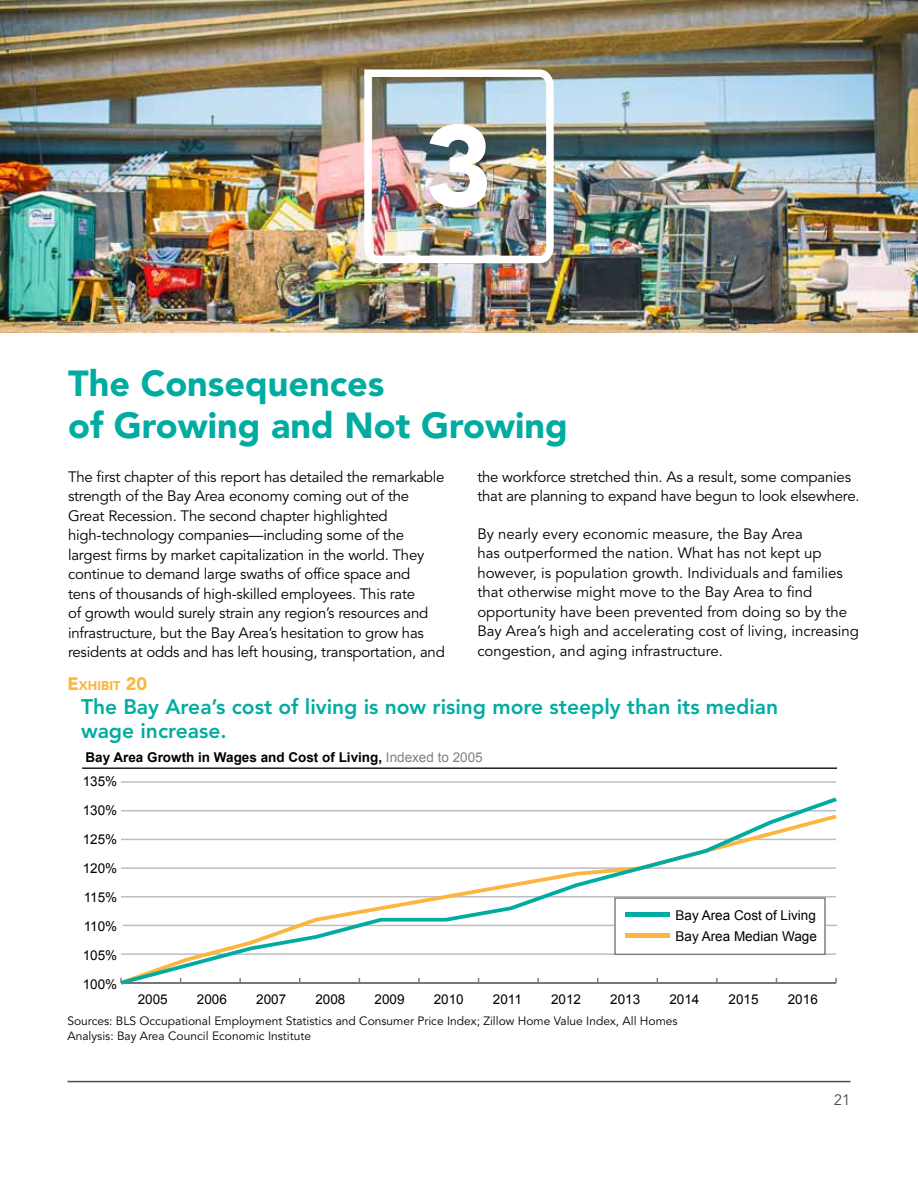
<style>
.page{position:relative;width:918px;height:1188px;background:#fff}
.page>*{position:absolute;margin:0;border:0;box-sizing:border-box;transform-origin:0 0}
.t1{font:900 114.45px "Avenir LT Std";color:#fff}
.t2{font:900 36px/42px "Avenir LT Std";color:#00aca1}
.t3{font:800 21px/24px "Avenir LT Std";color:#00aca1}
.t4{font:15px/19.5px "Avenir LT Std";letter-spacing:-.015em;color:#000}
.t5{font:15px "Avenir LT Std";color:#4d4d4f}
.t6{font:13.5px/21.5px "Arial";color:#000}
.t7{font:700 13.5px "Arial";color:#000}
.t8{font:900 12.6px "Avenir LT Std";color:#fcb53d}
.t9{font:12px/15px "Avenir LT Std";color:#000}
.s1{font-size:18px}
.s2{font-weight:400;color:#7e8083}
</style>
<div class="page">
<hr style="left:68px;top:1081px;width:782px;height:1px;background:#4d4d4f">
<img style="left:0;top:0;width:918px;height:333px">
<img style="left:361px;top:66px;width:196px;height:201px">
<hr style="left:82px;top:767px;width:755px;height:2px;background:#231f20">
<hr style="left:121px;top:781px;width:715px;height:2px;background:#bcbec0">
<svg style="left:120px;top:798px;width:717px;height:187px"></svg>
<div style="left:615px;top:898px;width:210px;height:56px;background:#fff"></div>
<div style="left:614px;top:897px;width:212px;height:58px;border:2px solid #7e8083"></div>
<div style="left:625px;top:912px;width:45px;height:5px;background:#00aca1"></div>
<hr style="left:625px;top:934px;width:45px;height:4px;background:#fcb53e">
<h1 class="t1" style="left:425px;top:97px;width:69px">3</h1>
<h2 class="t2" style="left:68px;top:362px;width:501px">The Consequences<br>of Growing and Not Growing</h2>
<p class="t4" style="left:68px;top:467px;width:378px">The first chapter of this report has detailed the remarkable strength of the Bay Area economy coming out of the Great Recession. The second chapter highlighted high-technology companies—including some of the largest firms by market capitalization in the world. They continue to demand large swaths of office space and<br>tens of thousands of high-skilled employees. This rate<br>of growth would surely strain any region’s resources and infrastructure, but the Bay Area’s hesitation to grow has residents at odds and has left housing, transportation, and</p>
<p class="t4" style="left:477px;top:467px;width:384px">the workforce stretched thin. As a result, some companies that are planning to expand have begun to look elsewhere.</p>
<p class="t4" style="left:477px;top:524px;width:383px">By nearly every economic measure, the Bay Area<br>has outperformed the nation. What has not kept up however, is population growth. Individuals and families that otherwise might move to the Bay Area to find opportunity have been prevented from doing so by the Bay Area’s high and accelerating cost of living, increasing congestion, and aging infrastructure.</p>
<p class="t8" style="left:68px;top:678px;width:81px"><span class="s1">E</span>xhibit <span class="s1">20</span></p>
<h3 class="t3" style="left:81px;top:695px;width:699px">The Bay Area’s cost of living is now rising more steeply than its median wage increase.</h3>
<p class="t7" style="left:85px;top:748px;width:399px">Bay Area Growth in Wages and Cost of Living, <span class="s2">Indexed to 2005</span></p>
<p class="t6" style="left:83px;top:770px;width:36px">135%</p>
<p class="t6" style="left:83px;top:799px;width:36px">130%</p>
<p class="t6" style="left:83px;top:828px;width:36px">125%</p>
<p class="t6" style="left:83px;top:857px;width:36px">120%</p>
<p class="t6" style="left:84px;top:886px;width:35px">115%</p>
<p class="t6" style="left:84px;top:916px;width:35px">110%</p>
<p class="t6" style="left:83px;top:945px;width:36px">105%</p>
<p class="t6" style="left:83px;top:974px;width:36px">100%</p>
<p class="t6" style="left:676px;top:904px;width:143px">Bay Area Cost of Living<br>Bay Area Median Wage</p>
<p class="t6" style="left:138px;top:988px;width:32px">2005</p>
<p class="t6" style="left:197px;top:988px;width:32px">2006</p>
<p class="t6" style="left:256px;top:988px;width:32px">2007</p>
<p class="t6" style="left:315px;top:988px;width:32px">2008</p>
<p class="t6" style="left:375px;top:988px;width:32px">2009</p>
<p class="t6" style="left:434px;top:988px;width:32px">2010</p>
<p class="t6" style="left:493px;top:988px;width:31px">2011</p>
<p class="t6" style="left:551px;top:988px;width:32px">2012</p>
<p class="t6" style="left:610px;top:988px;width:32px">2013</p>
<p class="t6" style="left:669px;top:988px;width:32px">2014</p>
<p class="t6" style="left:729px;top:988px;width:32px">2015</p>
<p class="t6" style="left:788px;top:988px;width:32px">2016</p>
<p class="t9" style="left:68px;top:1013px;width:612px">Sources: BLS Occupational Employment Statistics and Consumer Price Index; Zillow Home Value Index, All Homes<br>Analysis: Bay Area Council Economic Institute</p>
<p class="t5" style="left:834px;top:1091px;width:18px">21</p>
</div>
